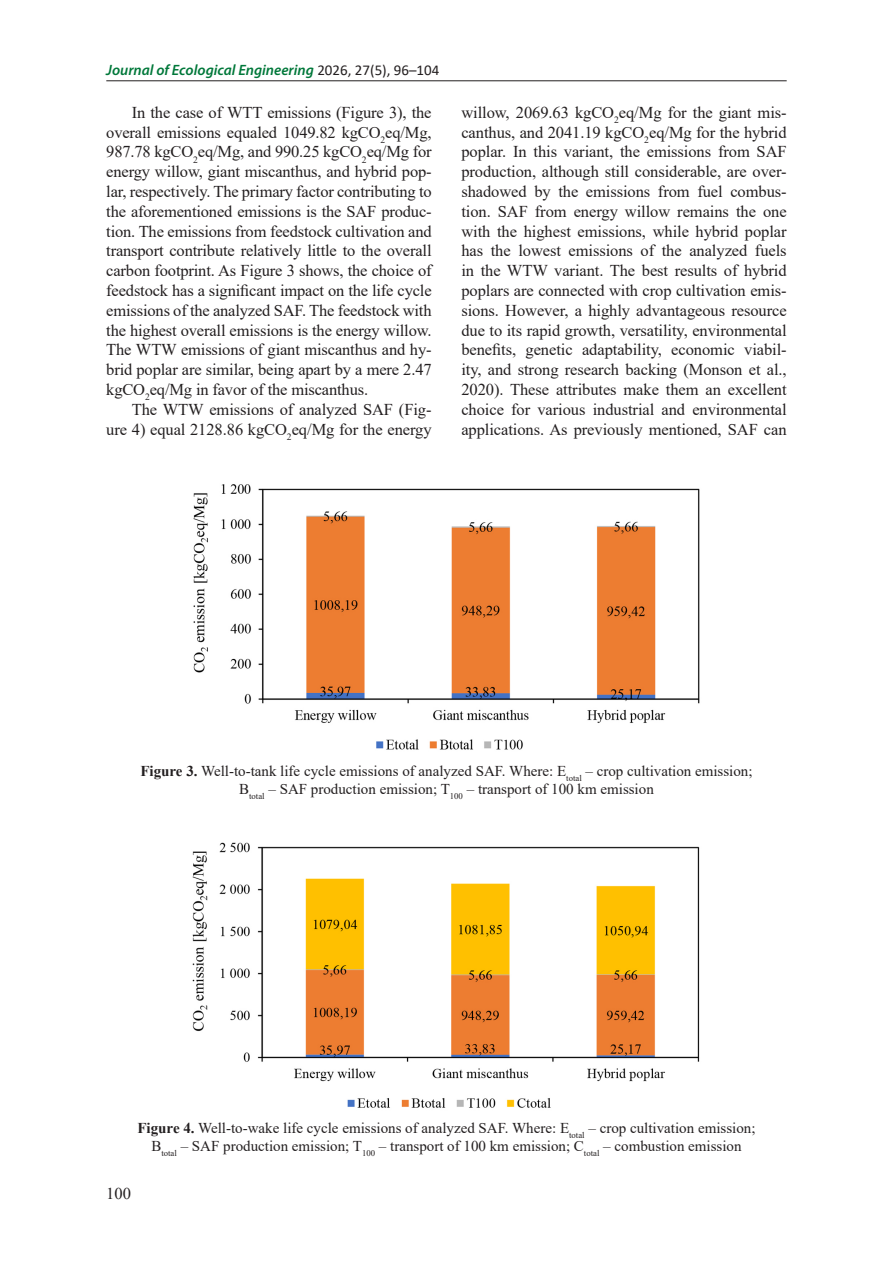
<style>
.page{position:relative;width:893px;height:1263px;background:#fff}
.page>*{position:absolute;margin:0;border:0;box-sizing:border-box;transform-origin:0 0}
.t1{font:16.5px/19.8px "Times New Roman";letter-spacing:-.005em;color:#231f20;text-align:justify}
.t2{font:15px/18px "Times New Roman";color:#231f20;text-align:center}
.t3{font:italic 600 15px "Myriad Pro";color:#00783a}
.s1{font-family:"Calibri";font-weight:400;font-style:normal;color:#231f20}
.s2{font-weight:700}
</style>
<div class="page">
<hr style="left:106px;top:80px;width:681px;height:1px;background:#231f20">
<img style="left:193px;top:484px;width:507px;height:266px">
<img style="left:192px;top:842px;width:508px;height:266px">
<p class="t3" style="left:106px;top:60px;width:335px">Journal of Ecological Engineering <span class="s1">2026, 27(5), 96–104</span></p>
<p class="t1" style="left:106px;top:102px;width:327px;text-indent:26px">In the case of WTT emissions (Figure 3), the overall emissions equaled 1049.82 kgCO<sub>2</sub>eq/Mg, 987.78 kgCO<sub>2</sub>eq/Mg, and 990.25 kgCO<sub>2</sub>eq/Mg for energy willow, giant miscanthus, and hybrid pop&shy;lar, respectively. The primary factor contributing to the aforementioned emissions is the SAF produc&shy;tion. The emissions from feedstock cultivation and transport contribute relatively little to the overall carbon footprint. As Figure 3 shows, the choice of feedstock has a significant impact on the life cycle emissions of the analyzed SAF. The feedstock with the highest overall emissions is the energy willow.<br>The WTW emissions of giant miscanthus and hy&shy;brid poplar are similar, being apart by a mere 2.47 kgCO<sub>2</sub>eq/Mg in favor of the miscanthus.</p>
<p class="t1" style="left:106px;top:399px;width:327px;text-align:right">The WTW emissions of analyzed SAF (Fig-<br>ure 4) equal 2128.86 kgCO<sub>2</sub>eq/Mg for the energy</p>
<p class="t1" style="left:461px;top:102px;width:327px">willow, 2069.63 kgCO<sub>2</sub>eq/Mg for the giant mis&shy;canthus, and 2041.19 kgCO<sub>2</sub>eq/Mg for the hybrid poplar. In this variant, the emissions from SAF production, although still considerable, are over&shy;shadowed by the emissions from fuel combus&shy;tion. SAF from energy willow remains the one with the highest emissions, while hybrid poplar has the lowest emissions of the analyzed fuels in the WTW variant. The best results of hybrid poplars are connected with crop cultivation emis&shy;sions. However, a highly advantageous resource due to its rapid growth, versatility, environmental benefits, genetic adaptability, economic viabil&shy;ity, and strong research backing (Monson et al., 2020). These attributes make them an excellent choice for various industrial and environmental applications. As previously mentioned, SAF can</p>
<p class="t2" style="left:140px;top:761px;width:614px"><span class="s2">Figure 3.</span> Well-to-tank life cycle emissions of analyzed SAF. Where: E<sub>total</sub> – crop cultivation emission;<br>B<sub>total</sub> – SAF production emission; T<sub>100</sub> – transport of 100 km emission</p>
<p class="t2" style="left:137px;top:1119px;width:620px"><span class="s2">Figure 4.</span> Well-to-wake life cycle emissions of analyzed SAF. Where: E<sub>total</sub> – crop cultivation emission;<br>B<sub>total</sub> – SAF production emission; T<sub>100</sub> – transport of 100 km emission; C<sub>total</sub> – combustion emission</p>
<p class="t1" style="left:106px;top:1183px;width:26px">100</p>
</div>
